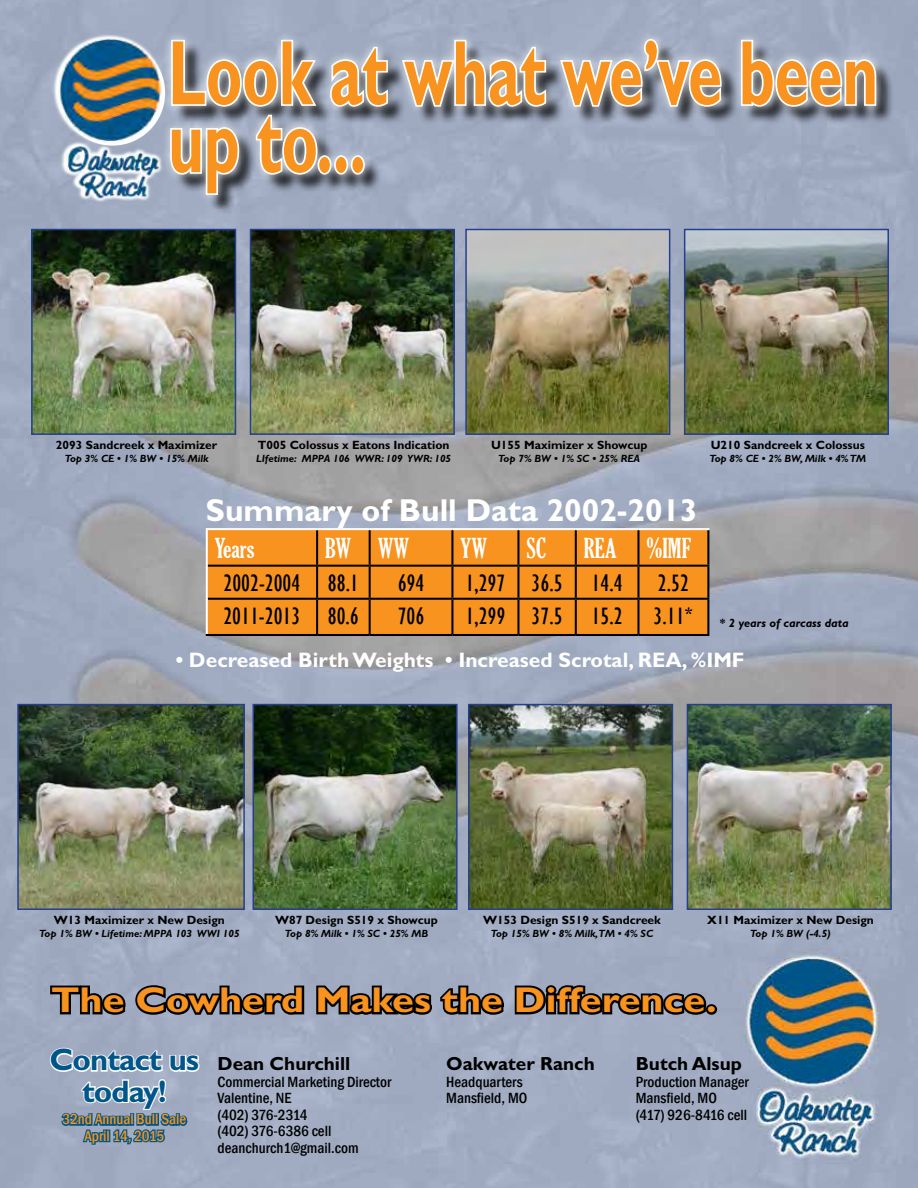
<style>
.page{position:relative;width:918px;height:1188px;background:#fff}
.page>*{position:absolute;margin:0;border:0;box-sizing:border-box;transform-origin:0 0}
.t1{font:700 91.95px/67.9px "Gill Sans";color:#f7931e;scale:.67 1}
.t2{font:700 36px "Gill Sans";color:#f7931e;scale:1.1 1}
.t3{font:700 31.8px "Gill Sans";color:#fff}
.t4{font:700 31.05px/31.3px "Gill Sans";letter-spacing:-.03em;color:#005689;text-align:center}
.t5{font:extra-condensed 26.4px "Gloucester";color:#fff}
.t6{font:condensed 24.3px "Gill Sans";color:#000}
.t7{font:700 21px "Gill Sans";color:#fff}
.t8{font:700 18.9px "Gill Sans";color:#000}
.t9{font:500 condensed 15.15px/16.5px "Franklin Gothic";color:#000}
.t10{font:500 condensed 15.15px/16.5px "Franklin Gothic";color:#f7931e;text-align:center}
.t11{font:700 12px "Gill Sans";color:#000}
.t12{font:italic 700 12px "Gill Sans";color:#000}
.t13{font:italic 700 10.5px "Gill Sans";color:#000}
</style>
<div class="page">
<img style="left:0;top:0;width:918px;height:1188px">
<img style="left:54px;top:30px;width:107px;height:174px">
<div style="left:173px;top:42px;width:722px;height:172px;background:#a1acc2"></div>
<div style="left:161px;top:30px;width:725px;height:175px;background:#fff;opacity:.75"></div>
<svg style="left:328px;top:45px;width:62px;height:63px"></svg>
<svg style="left:400px;top:38px;width:148px;height:70px"></svg>
<svg style="left:558px;top:37px;width:166px;height:72px"></svg>
<svg style="left:739px;top:38px;width:139px;height:70px"></svg>
<svg style="left:169px;top:38px;width:150px;height:159px"></svg>
<div style="left:318px;top:155px;width:14px;height:20px;border:3px solid #fff;border-radius:50%"></div>
<div style="left:334px;top:155px;width:14px;height:20px;border:3px solid #fff;border-radius:50%"></div>
<div style="left:351px;top:155px;width:14px;height:20px;border:3px solid #fff;border-radius:50%"></div>
<div style="left:208px;top:530px;width:499px;height:104px;background:#f7931e"></div>
<hr style="left:316px;top:530px;width:2px;height:35px;background:#000">
<hr style="left:369px;top:530px;width:2px;height:35px;background:#000">
<hr style="left:451px;top:530px;width:2px;height:35px;background:#000">
<hr style="left:517px;top:530px;width:2px;height:35px;background:#000">
<hr style="left:575px;top:530px;width:2px;height:35px;background:#000">
<hr style="left:637px;top:530px;width:2px;height:35px;background:#000">
<hr style="left:707px;top:530px;width:2px;height:35px;background:#000">
<hr style="left:208px;top:565px;width:109px;height:2px;background:#000">
<hr style="left:317px;top:565px;width:53px;height:2px;background:#000">
<hr style="left:316px;top:567px;width:2px;height:31px;background:#000">
<hr style="left:370px;top:565px;width:82px;height:2px;background:#000">
<hr style="left:369px;top:567px;width:2px;height:31px;background:#000">
<hr style="left:452px;top:565px;width:66px;height:2px;background:#000">
<hr style="left:451px;top:567px;width:2px;height:31px;background:#000">
<hr style="left:518px;top:565px;width:58px;height:2px;background:#000">
<hr style="left:517px;top:567px;width:2px;height:31px;background:#000">
<hr style="left:576px;top:565px;width:62px;height:2px;background:#000">
<hr style="left:575px;top:567px;width:2px;height:31px;background:#000">
<hr style="left:638px;top:565px;width:71px;height:2px;background:#000">
<hr style="left:637px;top:567px;width:2px;height:31px;background:#000">
<hr style="left:707px;top:567px;width:2px;height:31px;background:#000">
<hr style="left:208px;top:598px;width:109px;height:2px;background:#000">
<hr style="left:317px;top:598px;width:53px;height:2px;background:#000">
<hr style="left:316px;top:600px;width:2px;height:34px;background:#000">
<hr style="left:370px;top:598px;width:82px;height:2px;background:#000">
<hr style="left:369px;top:600px;width:2px;height:34px;background:#000">
<hr style="left:452px;top:598px;width:66px;height:2px;background:#000">
<hr style="left:451px;top:600px;width:2px;height:34px;background:#000">
<hr style="left:518px;top:598px;width:58px;height:2px;background:#000">
<hr style="left:517px;top:600px;width:2px;height:34px;background:#000">
<hr style="left:576px;top:598px;width:62px;height:2px;background:#000">
<hr style="left:575px;top:600px;width:2px;height:34px;background:#000">
<hr style="left:638px;top:598px;width:71px;height:2px;background:#000">
<hr style="left:637px;top:600px;width:2px;height:34px;background:#000">
<hr style="left:707px;top:600px;width:2px;height:34px;background:#000">
<hr style="left:206px;top:634px;width:111px;height:2px;background:#000">
<hr style="left:317px;top:634px;width:53px;height:2px;background:#000">
<hr style="left:370px;top:634px;width:82px;height:2px;background:#000">
<hr style="left:452px;top:634px;width:66px;height:2px;background:#000">
<hr style="left:518px;top:634px;width:58px;height:2px;background:#000">
<hr style="left:576px;top:634px;width:62px;height:2px;background:#000">
<hr style="left:638px;top:634px;width:71px;height:2px;background:#000">
<hr style="left:206px;top:528px;width:111px;height:2px;background:#fff">
<hr style="left:206px;top:530px;width:2px;height:36px;background:#fff">
<hr style="left:317px;top:528px;width:53px;height:2px;background:#fff">
<hr style="left:370px;top:528px;width:82px;height:2px;background:#fff">
<hr style="left:452px;top:528px;width:66px;height:2px;background:#fff">
<hr style="left:518px;top:528px;width:58px;height:2px;background:#fff">
<hr style="left:576px;top:528px;width:62px;height:2px;background:#fff">
<hr style="left:638px;top:528px;width:71px;height:2px;background:#fff">
<hr style="left:206px;top:566px;width:2px;height:33px;background:#fff">
<hr style="left:206px;top:599px;width:2px;height:35px;background:#fff">
<img style="left:34px;top:232px;width:199px;height:200px">
<div style="left:31px;top:229px;width:205px;height:206px;border:2px solid #25408f"></div>
<img style="left:253px;top:232px;width:199px;height:200px">
<div style="left:250px;top:229px;width:205px;height:206px;border:2px solid #25408f"></div>
<img style="left:468px;top:232px;width:199px;height:200px">
<div style="left:465px;top:229px;width:205px;height:206px;border:2px solid #25408f"></div>
<img style="left:687px;top:232px;width:199px;height:200px">
<div style="left:684px;top:229px;width:205px;height:206px;border:2px solid #25408f"></div>
<img style="left:20px;top:707px;width:222px;height:200px">
<div style="left:17px;top:704px;width:228px;height:206px;border:2px solid #25408f"></div>
<img style="left:256px;top:707px;width:199px;height:200px">
<div style="left:253px;top:704px;width:205px;height:206px;border:2px solid #25408f"></div>
<img style="left:471px;top:707px;width:199px;height:200px">
<div style="left:468px;top:704px;width:205px;height:206px;border:2px solid #25408f"></div>
<img style="left:690px;top:707px;width:199px;height:200px">
<div style="left:687px;top:704px;width:205px;height:206px;border:2px solid #25408f"></div>
<svg style="left:48px;top:983px;width:258px;height:34px;background:#515762"></svg>
<svg style="left:314px;top:983px;width:193px;height:34px;background:#4d525d"></svg>
<svg style="left:513px;top:983px;width:197px;height:34px;background:#484d57"></svg>
<div style="left:706px;top:1004px;width:11px;height:11px;border:4px solid #000;border-radius:50%"></div>
<svg style="left:49px;top:1047px;width:152px;height:103px;background:#9aadc4"></svg>
<p class="t1" style="left:168px;top:38px;width:1061px">Look at what we’ve been up to...</p>
<p class="t11" style="left:56px;top:438px;width:163px">2093 Sandcreek x Maximizer</p>
<p class="t13" style="left:65px;top:452px;width:145px">Top 3% CE • 1% BW • 15% Milk</p>
<p class="t11" style="left:258px;top:438px;width:193px">T005 Colossus x Eatons Indication</p>
<p class="t13" style="left:256px;top:452px;width:197px">LIfetime: MPPA 106 WWR: 109 YWR: 105</p>
<p class="t11" style="left:491px;top:438px;width:158px">U155 Maximizer x Showcup</p>
<p class="t13" style="left:498px;top:452px;width:143px">Top 7% BW • 1% SC • 25% REA</p>
<p class="t11" style="left:711px;top:438px;width:156px">U210 Sandcreek x Colossus</p>
<p class="t13" style="left:709px;top:452px;width:158px">Top 8% CE • 2% BW, Milk • 4% TM</p>
<p class="t3" style="left:206px;top:492px;width:493px">Summary of Bull Data 2002-2013</p>
<p class="t5" style="left:215px;top:533px;width:41px">Years</p>
<p class="t5" style="left:325px;top:533px;width:86px">BW WW</p>
<p class="t5" style="left:461px;top:533px;width:28px">YW</p>
<p class="t5" style="left:527px;top:533px;width:21px">SC</p>
<p class="t5" style="left:584px;top:533px;width:109px">REA %IMF</p>
<p class="t6" style="left:223px;top:568px;width:137px">2002-2004 88.1</p>
<p class="t6" style="left:398px;top:568px;width:28px">694</p>
<p class="t6" style="left:466px;top:568px;width:159px">1,297 36.5 14.4</p>
<p class="t6" style="left:658px;top:568px;width:32px">2.52</p>
<p class="t6" style="left:223px;top:601px;width:137px">2011-2013 80.6</p>
<p class="t6" style="left:398px;top:601px;width:28px">706</p>
<p class="t6" style="left:465px;top:601px;width:159px">1,299 37.5 15.2</p>
<p class="t6" style="left:654px;top:601px;width:41px">3.11*</p>
<p class="t12" style="left:720px;top:616px;width:131px">* 2 years of carcass data</p>
<p class="t7" style="left:176px;top:648px;width:570px">• Decreased Birth Weights • Increased Scrotal, REA, %IMF</p>
<p class="t11" style="left:54px;top:913px;width:172px">W13 Maximizer x New Design</p>
<p class="t13" style="left:39px;top:927px;width:202px">Top 1% BW • Lifetime: MPPA 103 WWI 105</p>
<p class="t11" style="left:275px;top:913px;width:164px">W87 Design S519 x Showcup</p>
<p class="t13" style="left:285px;top:927px;width:145px">Top 8% Milk • 1% SC • 25% MB</p>
<p class="t11" style="left:483px;top:913px;width:179px">W153 Design S519 x Sandcreek</p>
<p class="t13" style="left:491px;top:927px;width:164px">Top 15% BW • 8% Milk,TM • 4% SC</p>
<p class="t11" style="left:707px;top:913px;width:168px">X11 Maximizer x New Design</p>
<p class="t13" style="left:750px;top:927px;width:82px">Top 1% BW (-4.5)</p>
<p class="t2" style="left:51px;top:979px;width:607px">The Cowherd Makes the Difference.</p>
<p class="t4" style="left:50px;top:1044px;width:151px">Contact us today!</p>
<p class="t10" style="left:62px;top:1111px;width:125px">32nd Annual Bull Sale<br>April 14, 2015</p>
<p class="t8" style="left:218px;top:1053px;width:134px">Dean Churchill</p>
<p class="t9" style="left:218px;top:1073px;width:175px">Commercial Marketing Director<br>Valentine, NE<br>(402) 376-2314<br>(402) 376-6386 cell deanchurch1@gmail.com</p>
<p class="t8" style="left:446px;top:1053px;width:150px">Oakwater Ranch</p>
<p class="t9" style="left:446px;top:1073px;width:83px">Headquarters<br>Mansfield, MO</p>
<p class="t8" style="left:636px;top:1053px;width:108px">Butch Alsup</p>
<p class="t9" style="left:636px;top:1073px;width:114px">Production Manager<br>Mansfield, MO (417) 926-8416 cell</p>
</div>
